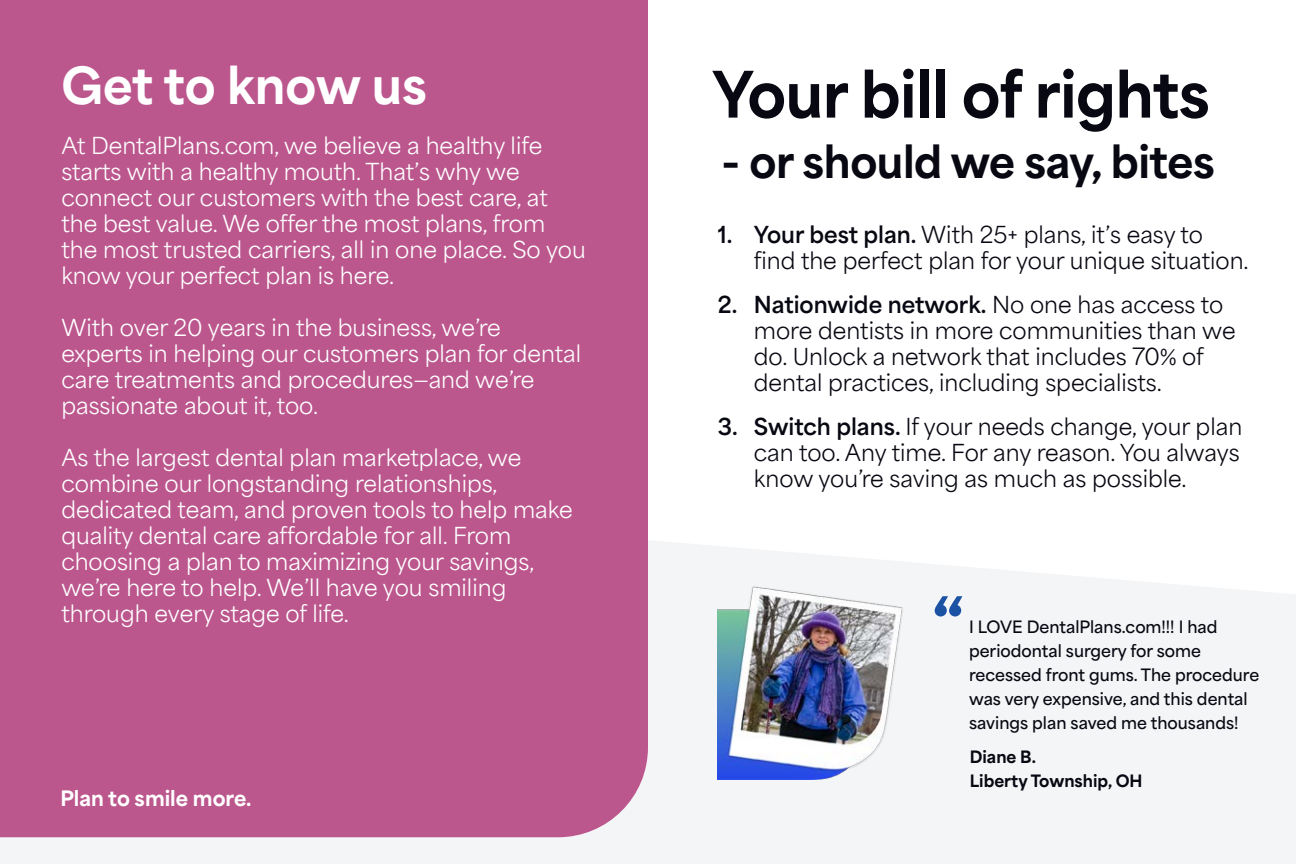
<style>
.page{position:relative;width:1296px;height:864px;background:#fff}
.page>*{position:absolute;margin:0;border:0;box-sizing:border-box;transform-origin:0 0}
.t1{font:800 60px "Area Normal";letter-spacing:-.01em;color:#070811}
.t2{font:900 60px "Area Normal";color:#1c52a4}
.t3{font:800 48px "Area Normal";color:#fff}
.t4{font:800 42px "Area Normal";letter-spacing:-.01em;color:#070811}
.t5{font:22px/26px "Area Normal";color:#fff}
.t6{font:22px/26px "Area Normal";color:#070811}
.t7{font:800 20px "Area Normal";color:#fff}
.t8{font:600 16px/24px "Area Normal";color:#070811}
.t9{font:800 16px "Area Normal";color:#070811}
.s1{font-weight:700}
</style>
<div class="page">
<svg style="left:0;top:541px;width:1296px;height:323px;fill:#f4f5f7"></svg>
<div style="left:0;top:0;width:648px;height:837px;background:#bc578e"></div>
<img style="left:718px;top:585px;width:186px;height:195px">
<p class="t3" style="left:61px;top:42px;width:367px">Get to know us</p>
<p class="t5" style="left:61px;top:130px;width:526px">At DentalPlans.com, we believe a healthy life starts with a healthy mouth. That’s why we connect our customers with the best care, at the best value. We offer the most plans, from the most trusted carriers, all in one place. So you know your perfect plan is here.</p>
<p class="t5" style="left:61px;top:312px;width:521px">With over 20 years in the business, we’re experts in helping our customers plan for dental care treatments and procedures—and we’re passionate about it, too.</p>
<p class="t5" style="left:61px;top:442px;width:513px">As the largest dental plan marketplace, we combine our longstanding relationships, dedicated team, and proven tools to help make quality dental care affordable for all. From choosing a plan to maximizing your savings, we’re here to help. We’ll have you smiling through every stage of life.</p>
<p class="t7" style="left:60px;top:780px;width:193px">Plan to smile more.</p>
<p class="t1" style="left:712px;top:40px;width:499px">Your bill of rights</p>
<p class="t4" style="left:722px;top:123px;width:495px">- or should we say, bites</p>
<p class="t6" style="left:754px;top:219px;width:496px;text-indent:-36px"><span class="s1">1. Your best plan.</span> With 25+ plans, it’s easy to find the perfect plan for your unique situation.</p>
<p class="t6" style="left:754px;top:289px;width:483px;text-indent:-36px"><span class="s1">2. Nationwide network.</span> No one has access to more dentists in more communities than we do. Unlock a network that includes 70% of dental practices, including specialists.</p>
<p class="t6" style="left:754px;top:411px;width:490px;text-indent:-36px"><span class="s1">3. Switch plans.</span> If your needs change, your plan can too. Any time. For any reason. You always know you’re saving as much as possible.</p>
<p class="t2" style="left:933px;top:566px;width:33px">“</p>
<p class="t8" style="left:969px;top:613px;width:250px">I LOVE DentalPlans.com!!! I had</p>
<p class="t8" style="left:969px;top:637px;width:292px">periodontal surgery for some recessed front gums. The procedure was very expensive, and this dental savings plan saved me thousands!</p>
<p class="t9" style="left:970px;top:742px;width:67px">Diane B.</p>
<p class="t9" style="left:970px;top:766px;width:174px">Liberty Township, OH</p>
</div>
